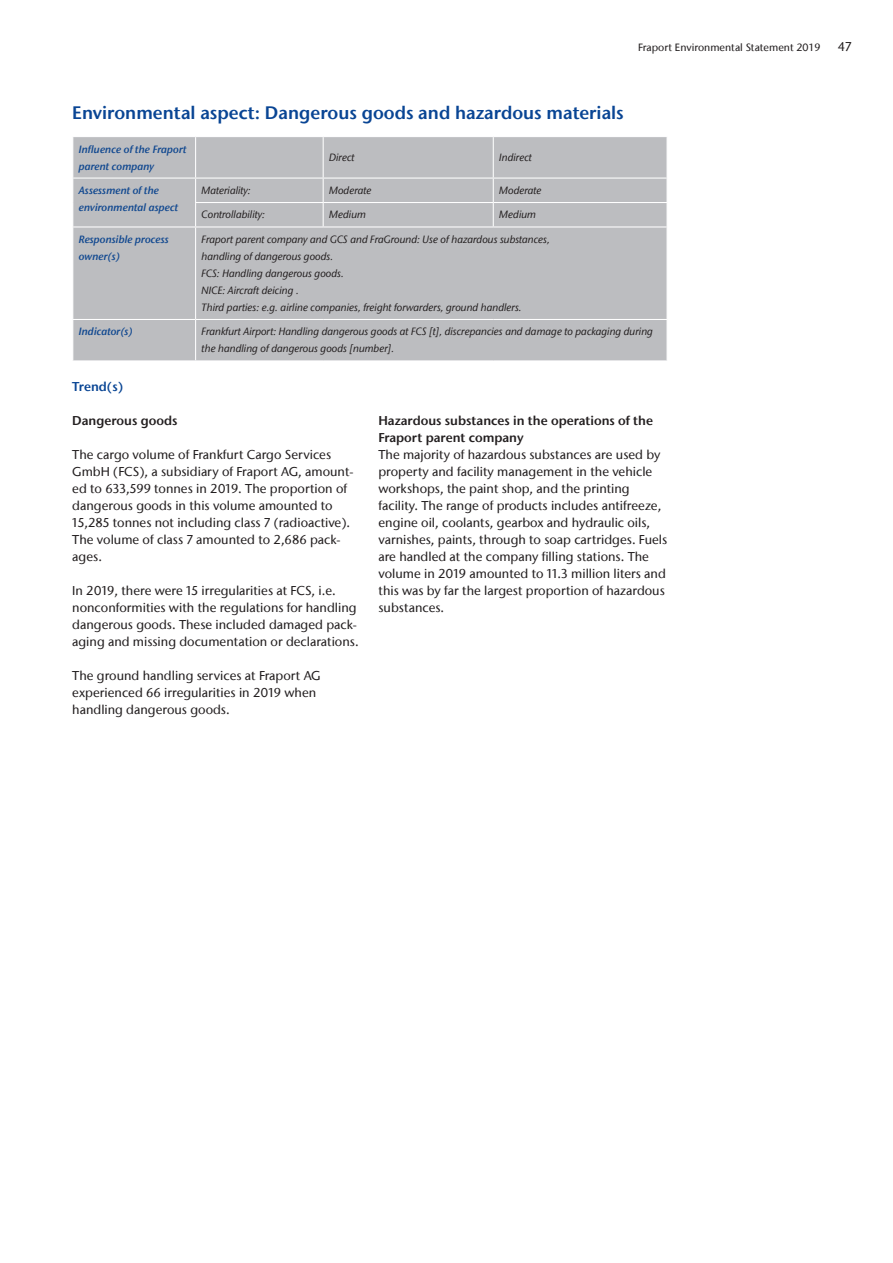
<style>
.page{position:relative;width:893px;height:1263px;background:#fff}
.page>*{position:absolute;margin:0;border:0;box-sizing:border-box;transform-origin:0 0}
.t1{font:600 18px "Stone Sans Fraport II";color:#094594}
.t2{font:500 12.75px/17px "Stone Sans Fraport II";color:#231f20}
.t3{font:600 12.75px/17px "Stone Sans Fraport II";color:#231f20}
.t4{font:600 12.75px "Stone Sans Fraport II";color:#094594}
.t5{font:italic 500 10.5px/17px "Stone Sans Fraport II";color:#231f20}
.t6{font:italic 600 10.5px/17px "Stone Sans Fraport II";color:#124990}
.t7{font:500 10.5px "Stone Sans Fraport II";color:#231f20}
</style>
<div class="page">
<div style="left:73px;top:137px;width:594px;height:223px;background:#bcbdc0"></div>
<hr style="left:195px;top:137px;width:1px;height:41px;background:#fff">
<hr style="left:72px;top:178px;width:124px;height:1px;background:#fff">
<hr style="left:72px;top:226px;width:124px;height:1px;background:#fff">
<hr style="left:196px;top:226px;width:127px;height:1px;background:#fff">
<hr style="left:195px;top:227px;width:1px;height:92px;background:#fff">
<hr style="left:323px;top:226px;width:170px;height:1px;background:#fff">
<hr style="left:493px;top:226px;width:175px;height:1px;background:#fff">
<hr style="left:72px;top:319px;width:124px;height:1px;background:#fff">
<hr style="left:196px;top:319px;width:127px;height:1px;background:#fff">
<hr style="left:195px;top:320px;width:1px;height:40px;background:#fff">
<hr style="left:323px;top:319px;width:170px;height:1px;background:#fff">
<hr style="left:493px;top:319px;width:175px;height:1px;background:#fff">
<hr style="left:323px;top:137px;width:1px;height:41px;background:#fff">
<hr style="left:493px;top:137px;width:1px;height:41px;background:#fff">
<hr style="left:196px;top:178px;width:127px;height:1px;background:#fff">
<hr style="left:323px;top:178px;width:170px;height:1px;background:#fff">
<hr style="left:493px;top:178px;width:175px;height:1px;background:#fff">
<hr style="left:195px;top:202px;width:128px;height:1px;background:#fff">
<svg style="left:195px;top:179px;width:1px;height:47px"></svg>
<hr style="left:323px;top:202px;width:170px;height:1px;background:#fff">
<svg style="left:323px;top:179px;width:1px;height:47px"></svg>
<hr style="left:493px;top:202px;width:175px;height:1px;background:#fff">
<svg style="left:493px;top:179px;width:1px;height:47px"></svg>
<p class="t7" style="left:638px;top:41px;width:184px">Fraport Environmental Statement 2019</p>
<p class="t2" style="left:838px;top:38px;width:15px">47</p>
<h1 class="t1" style="left:72px;top:101px;width:553px">Environmental aspect: Dangerous goods and hazardous materials</h1>
<p class="t6" style="left:79px;top:140px;width:109px">Influence of the Fraport parent company</p>
<p class="t5" style="left:329px;top:149px;width:27px">Direct</p>
<p class="t5" style="left:499px;top:149px;width:34px">Indirect</p>
<p class="t6" style="left:79px;top:182px;width:101px">Assessment of the environmental aspect</p>
<p class="t5" style="left:202px;top:182px;width:51px">Materiality:</p>
<p class="t5" style="left:329px;top:182px;width:44px">Moderate</p>
<p class="t5" style="left:499px;top:182px;width:44px">Moderate</p>
<p class="t5" style="left:202px;top:206px;width:65px">Controllability:</p>
<p class="t5" style="left:329px;top:206px;width:38px">Medium</p>
<p class="t5" style="left:499px;top:206px;width:38px">Medium</p>
<p class="t6" style="left:79px;top:231px;width:92px">Responsible process owner(s)</p>
<p class="t5" style="left:202px;top:231px;width:350px">Fraport parent company and GCS and FraGround: Use of hazardous substances, handling of dangerous goods.<br>FCS: Handling dangerous goods.<br>NICE: Aircraft deicing .<br>Third parties: e.g. airline companies, freight forwarders, ground handlers.</p>
<p class="t6" style="left:79px;top:323px;width:56px">Indicator(s)</p>
<p class="t5" style="left:202px;top:323px;width:453px">Frankfurt Airport: Handling dangerous goods at FCS [t], discrepancies and damage to packaging during the handling of dangerous goods [number].</p>
<p class="t4" style="left:72px;top:379px;width:53px">Trend(s)</p>
<p class="t3" style="left:72px;top:412px;width:107px">Dangerous goods</p>
<p class="t2" style="left:72px;top:446px;width:283px">The cargo volume of Frankfurt Cargo Services GmbH (FCS), a subsidiary of Fraport AG, amount&shy;ed to 633,599 tonnes in 2019. The proportion of dangerous goods in this volume amounted to 15,285 tonnes not including class 7 (radioactive).<br>The volume of class 7 amounted to 2,686 pack&shy;ages.</p>
<p class="t2" style="left:72px;top:582px;width:288px">In 2019, there were 15 irregularities at FCS, i.e. nonconformities with the regulations for handling dangerous goods. These included damaged pack&shy;aging and missing documentation or declarations.</p>
<p class="t2" style="left:72px;top:667px;width:250px">The ground handling services at Fraport AG experienced 66 irregularities in 2019 when handling dangerous goods.</p>
<p class="t3" style="left:378px;top:412px;width:276px">Hazardous substances in the operations of the<br>Fraport parent company</p>
<p class="t2" style="left:378px;top:446px;width:290px">The majority of hazardous substances are used by property and facility management in the vehicle workshops, the paint shop, and the printing facility. The range of products includes antifreeze, engine oil, coolants, gearbox and hydraulic oils, varnishes, paints, through to soap cartridges. Fuels are handled at the company filling stations. The volume in 2019 amounted to 11.3 million liters and this was by far the largest proportion of hazardous substances.</p>
</div>
